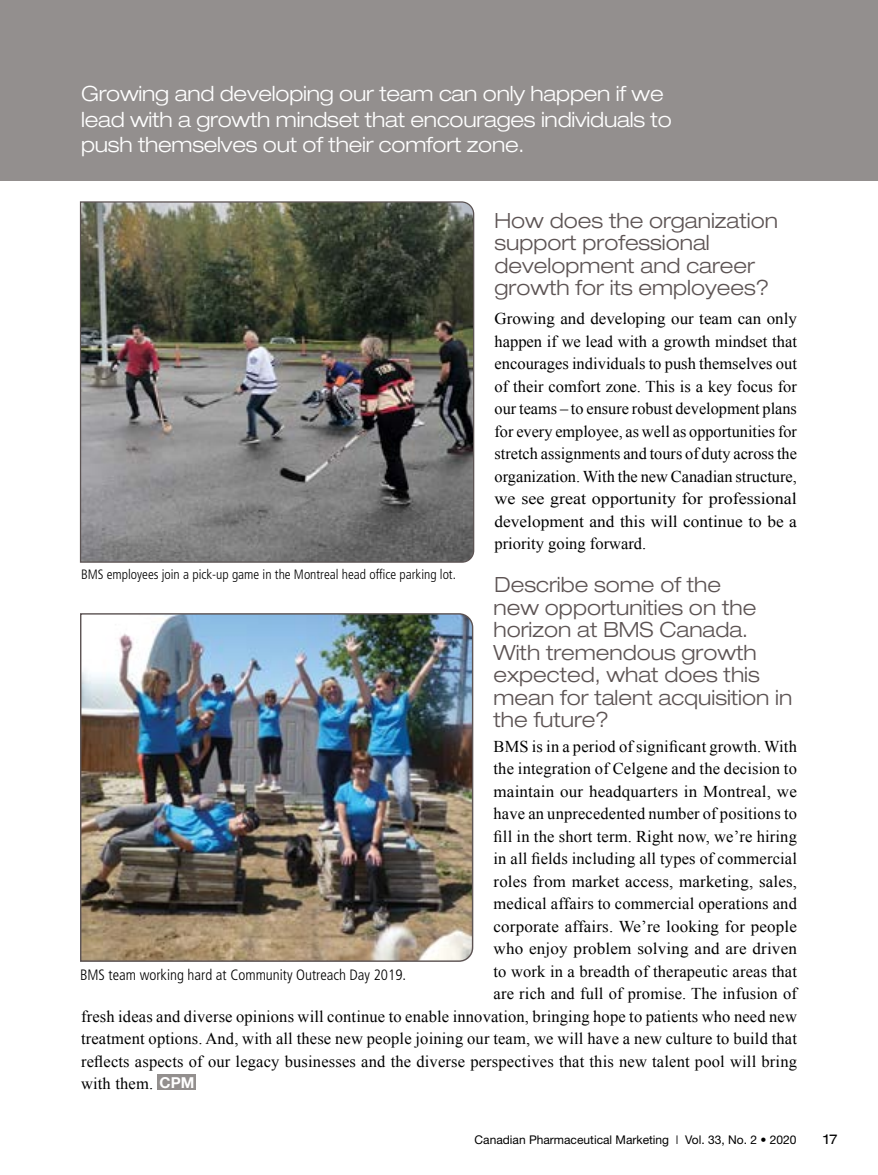
<style>
.page{position:relative;width:878px;height:1175px;background:#fff}
.page>*{position:absolute;margin:0;border:0;box-sizing:border-box;transform-origin:0 0}
.t1{font:300 expanded 21px/22.5px "Helvetica Neue LT Std";color:#5c5353}
.t2{font:300 expanded 21px/25.5px "Helvetica Neue LT Std";letter-spacing:-.01em;color:#fff}
.t3{font:16.5px/22.5px "Times New Roman";letter-spacing:.01em;color:#000;text-align:justify}
.t4{font:300 condensed 15px "Frutiger";color:#000}
.t5{font:300 condensed 13.5px "Frutiger";color:#000}
.t6{font:expanded 13.5px "Helvetica Neue LT Std";color:#000}
.t7{font:12px "Helvetica Neue LT Std";color:#000}
.s1{font-family:"Helvetica Neue";font-weight:700;font-size:15px;color:#fff}
.s2{font-weight:300}
</style>
<div class="page">
<div style="left:0;top:0;width:878px;height:181px;background:#938f8e"></div>
<div style="left:158px;top:1074px;width:38px;height:15px;background:#938f8e"></div>
<img style="left:80px;top:613px;width:394px;height:349px">
<img style="left:79px;top:201px;width:396px;height:362px">
<p class="t2" style="left:81px;top:81px;width:592px">Growing and developing our team can only happen if we lead with a growth mindset that encourages individuals to push themselves out of their comfort zone.</p>
<p class="t1" style="left:494px;top:209px;width:285px">How does the organization support professional development and career growth for its employees?</p>
<p class="t3" style="left:494px;top:307px;width:304px">Growing and developing our team can only happen if we lead with a growth mindset that encourages individuals to push themselves out of their comfort zone. This is a key focus for our teams – to ensure robust development plans for every employee, as well as opportunities for stretch assignments and tours of duty across the organization. With the new Canadian structure, we see great opportunity for professional development and this will continue to be a priority going forward.</p>
<p class="t1" style="left:493px;top:573px;width:300px">Describe some of the<br>new opportunities on the horizon at BMS Canada.<br>With tremendous growth expected, what does this mean for talent acquisition in the future?</p>
<p class="t3" style="left:493px;top:734px;width:305px">BMS is in a period of significant growth. With</p>
<p class="t3" style="left:493px;top:757px;width:305px">the integration of Celgene and the decision to</p>
<p class="t3" style="left:493px;top:779px;width:305px">maintain our headquarters in Montreal, we</p>
<p class="t3" style="left:493px;top:802px;width:305px">have an unprecedented number of positions to</p>
<p class="t3" style="left:493px;top:824px;width:305px">fill in the short term. Right now, we’re hiring</p>
<p class="t3" style="left:493px;top:847px;width:305px">in all fields including all types of commercial</p>
<p class="t3" style="left:493px;top:869px;width:305px">roles from market access, marketing, sales,</p>
<p class="t3" style="left:493px;top:892px;width:305px">medical affairs to commercial operations and</p>
<p class="t3" style="left:493px;top:914px;width:305px">corporate affairs. We’re looking for people</p>
<p class="t3" style="left:493px;top:937px;width:305px">who enjoy problem solving and are driven</p>
<p class="t3" style="left:493px;top:959px;width:305px">to work in a breadth of therapeutic areas that</p>
<p class="t3" style="left:493px;top:982px;width:305px">are rich and full of promise. The infusion of</p>
<p class="t3" style="left:81px;top:1004px;width:717px">fresh ideas and diverse opinions will continue to enable innovation, bringing hope to patients who need new</p>
<p class="t3" style="left:81px;top:1027px;width:717px">treatment options. And, with all these new people joining our team, we will have a new culture to build that</p>
<p class="t3" style="left:81px;top:1049px;width:717px">reflects aspects of our legacy businesses and the diverse perspectives that this new talent pool will bring</p>
<p class="t3" style="left:81px;top:1072px;width:115px">with them. <span class="s1">CPM</span></p>
<p class="t5" style="left:81px;top:566px;width:376px">BMS employees join a pick-up game in the Montreal head office parking lot.</p>
<p class="t4" style="left:80px;top:966px;width:327px">BMS team working hard at Community Outreach Day 2019.</p>
<p class="t7" style="left:474px;top:1132px;width:323px">Canadian Pharmaceutical Marketing <span class="s2">I</span> Vol. 33, No. 2 • 2020</p>
<p class="t6" style="left:823px;top:1130px;width:15px">17</p>
</div>
